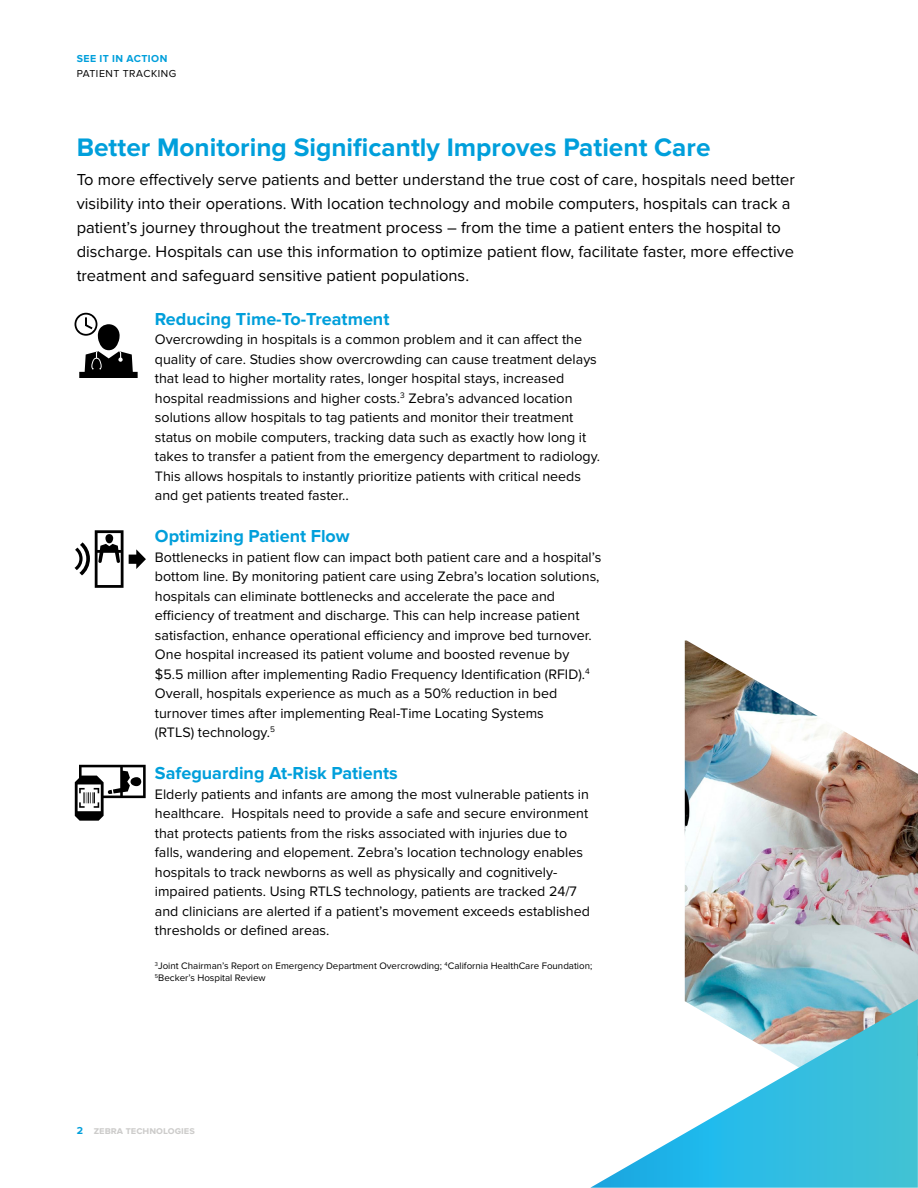
<style>
.page{position:relative;width:918px;height:1188px;background:#fff}
.page>*{position:absolute;margin:0;border:0;box-sizing:border-box;transform-origin:0 0}
.t1{font:700 26.25px "Proxima Nova";color:#009fdb}
.t2{font:700 18px "Proxima Nova";color:#009fdb}
.t3{font:16.5px/24px "Proxima Nova";color:#000}
.t4{font:14.25px/19.5px "Proxima Nova";color:#000}
.t5{font:700 10.5px "Proxima Nova";color:#cdcccb}
.t6{font:10.5px "Proxima Nova";letter-spacing:.05em;color:#000}
.t7{font:700 10.5px "Proxima Nova";letter-spacing:.045em;color:#009fdb}
.t8{font:9.75px/12px "Proxima Nova";color:#000}
.s1{font-size:15px}
.s2{color:#009fdb}
</style>
<div class="page">
<img style="left:685px;top:641px;width:233px;height:358px">
<svg style="left:590px;top:999px;width:328px;height:189px"></svg>
<svg style="left:75px;top:530px;width:71px;height:58px"></svg>
<div style="left:105px;top:534px;width:8px;height:9px;background:#000;border-radius:4px"></div>
<svg style="left:75px;top:765px;width:71px;height:56px"></svg>
<div style="left:131px;top:777px;width:10px;height:9px;background:#000;border-radius:5px"></div>
<svg style="left:75px;top:313px;width:22px;height:23px"></svg>
<svg style="left:76px;top:315px;width:62px;height:63px"></svg>
<p class="t7" style="left:77px;top:53px;width:92px">SEE IT IN ACTION</p>
<p class="t6" style="left:77px;top:67px;width:101px">PATIENT TRACKING</p>
<h1 class="t1" style="left:77px;top:132px;width:635px">Better Monitoring Significantly Improves Patient Care</h1>
<p class="t3" style="left:77px;top:168px;width:720px">To more effectively serve patients and better understand the true cost of care, hospitals need better visibility into their operations. With location technology and mobile computers, hospitals can track a patient’s journey throughout the treatment process – from the time a patient enters the hospital to discharge. Hospitals can use this information to optimize patient flow, facilitate faster, more effective treatment and safeguard sensitive patient populations.</p>
<p class="t2" style="left:155px;top:308px;width:236px">Reducing Time-To-Treatment</p>
<p class="t4" style="left:155px;top:330px;width:447px">Overcrowding in hospitals is a common problem and it can affect the quality of care. Studies show overcrowding can cause treatment delays that lead to higher mortality rates, longer hospital stays, increased hospital readmissions and higher costs.<sup>3</sup> Zebra’s advanced location solutions allow hospitals to tag patients and monitor their treatment status on mobile computers, tracking data such as exactly how long it takes to transfer a patient from the emergency department to radiology.<br>This allows hospitals to instantly prioritize patients with critical needs and get patients treated faster.<span class="s1">.</span></p>
<p class="t2" style="left:155px;top:526px;width:196px">Optimizing Patient Flow</p>
<p class="t4" style="left:155px;top:547px;width:448px">Bottlenecks in patient flow can impact both patient care and a hospital’s bottom line. By monitoring patient care using Zebra’s location solutions, hospitals can eliminate bottlenecks and accelerate the pace and efficiency of treatment and discharge. This can help increase patient satisfaction, enhance operational efficiency and improve bed turnover.<br>One hospital increased its patient volume and boosted revenue by $5.5 million after implementing Radio Frequency Identification (RFID).<sup>4<br></sup>Overall, hospitals experience as much as a 50% reduction in bed turnover times after implementing Real-Time Locating Systems<br>(RTLS) technology.<sup>5</sup></p>
<p class="t2" style="left:155px;top:763px;width:244px">Safeguarding At-Risk Patients</p>
<p class="t4" style="left:155px;top:784px;width:437px">Elderly patients and infants are among the most vulnerable patients in healthcare. Hospitals need to provide a safe and secure environment that protects patients from the risks associated with injuries due to falls, wandering and elopement. Zebra’s location technology enables hospitals to track newborns as well as physically and cognitively&shy;impaired patients. Using RTLS technology, patients are tracked 24/7 and clinicians are alerted if a patient’s movement exceeds established thresholds or defined areas.</p>
<p class="t8" style="left:155px;top:960px;width:439px"><sup>3</sup>Joint Chairman’s Report on Emergency Department Overcrowding; <sup>4</sup>California HealthCare Foundation;<br><sup>5</sup>Becker’s Hospital Review</p>
<p class="t5" style="left:77px;top:1124px;width:120px"><span class="s2">2</span> zebra technologies</p>
</div>
